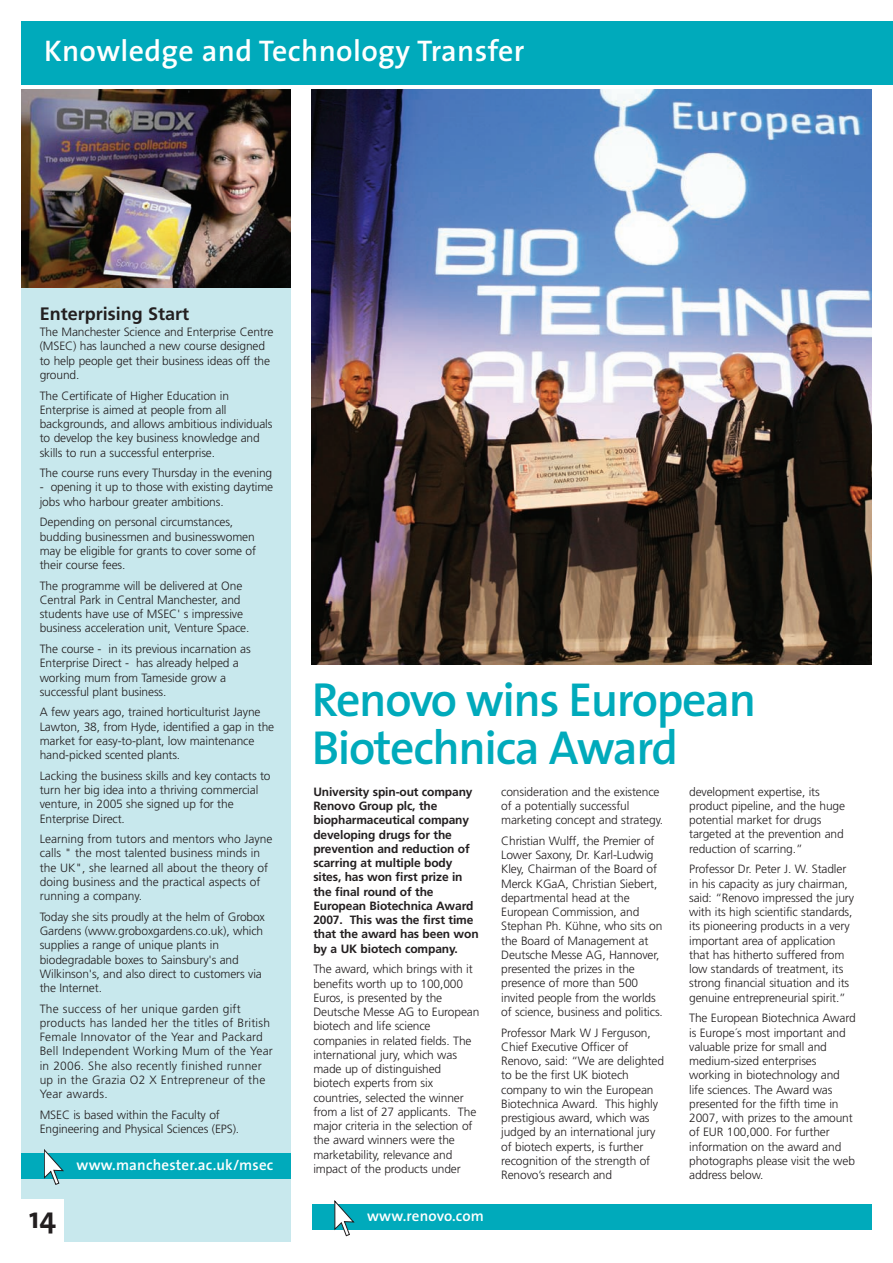
<style>
.page{position:relative;width:893px;height:1263px;background:#fff}
.page>*{position:absolute;margin:0;border:0;box-sizing:border-box;transform-origin:0 0}
.t1{font:600 48px/48px "The Sans";letter-spacing:-.03em;color:#0ab}
.t2{font:600 30px "The Sans";letter-spacing:.01em;color:#fff}
.t3{font:700 30px "The Sans";color:#231f20}
.t4{font:700 18px "Frutiger";color:#231f20}
.t5{font:600 15px "The Sans";letter-spacing:.01em;color:#fff}
.t6{font:300 12px/14.2px "Frutiger";letter-spacing:-.01em;color:#231f20}
.t7{font:700 12px/14.2px "Frutiger";letter-spacing:-.01em;color:#231f20}
.t8{font:300 12px/14.2px "Frutiger";letter-spacing:.015em;color:#231f20}
</style>
<div class="page">
<div style="left:21px;top:21px;width:872px;height:64px;background:#0ab"></div>
<img style="left:312px;top:89px;width:560px;height:575px">
<div style="left:21px;top:89px;width:270px;height:1153px;background:#c8e8ed"></div>
<img style="left:21px;top:89px;width:270px;height:198px">
<div style="left:21px;top:1199px;width:43px;height:43px;background:#fff"></div>
<div style="left:21px;top:1153px;width:270px;height:26px;background:#0ab"></div>
<svg style="left:44px;top:1149px;width:19px;height:36px"></svg>
<div style="left:312px;top:1204px;width:560px;height:26px;background:#0ab"></div>
<svg style="left:335px;top:1200px;width:19px;height:36px"></svg>
<h2 class="t2" style="left:44px;top:39px;width:482px">Knowledge and Technology Transfer</h2>
<h3 class="t4" style="left:40px;top:306px;width:151px">Enterprising Start</h3>
<p class="t6" style="left:40px;top:326px;width:235px">The Manchester Science and Enterprise Centre (MSEC) has launched a new course designed to help people get their business ideas off the ground.</p>
<p class="t6" style="left:40px;top:389px;width:234px">The Certificate of Higher Education in Enterprise is aimed at people from all backgrounds, and allows ambitious individuals to develop the key business knowledge and skills to run a successful enterprise.</p>
<p class="t6" style="left:40px;top:467px;width:234px">The course runs every Thursday in the evening</p>
<p class="t6" style="left:40px;top:481px;width:235px">- opening it up to those with existing daytime jobs who harbour greater ambitions.</p>
<p class="t6" style="left:40px;top:516px;width:218px">Depending on personal circumstances, budding businessmen and businesswomen may be eligible for grants to cover some of their course fees.</p>
<p class="t6" style="left:40px;top:579px;width:211px">The programme will be delivered at One Central Park in Central Manchester, and students have use of MSEC' s impressive business acceleration unit, Venture Space.</p>
<p class="t6" style="left:40px;top:643px;width:212px">The course - in its previous incarnation as Enterprise Direct - has already helped a working mum from Tameside grow a successful plant business.</p>
<p class="t6" style="left:40px;top:706px;width:236px">A few years ago, trained horticulturist Jayne Lawton, 38, from Hyde, identified a gap in the market for easy-to-plant, low maintenance hand-picked scented plants.</p>
<p class="t6" style="left:40px;top:769px;width:232px">Lacking the business skills and key contacts to turn her big idea into a thriving commercial venture, in 2005 she signed up for the Enterprise Direct.</p>
<p class="t6" style="left:40px;top:833px;width:234px">Learning from tutors and mentors who Jayne calls " the most talented business minds in the UK", she learned all about the theory of doing business and the practical aspects of running a company.</p>
<p class="t6" style="left:40px;top:910px;width:227px">Today she sits proudly at the helm of Grobox Gardens (www.groboxgardens.co.uk), which supplies a range of unique plants in biodegradable boxes to Sainsbury's and Wilkinson's, and also direct to customers via the Internet.</p>
<p class="t8" style="left:40px;top:1002px;width:235px">The success of her unique garden gift products has landed her the titles of British Female Innovator of the Year and Packard Bell Independent Working Mum of the Year in 2006. She also recently finished runner up in the Grazia O2 X Entrepreneur of the Year awards.</p>
<p class="t6" style="left:40px;top:1108px;width:201px">MSEC is based within the Faculty of<br>Engineering and Physical Sciences (EPS).</p>
<h2 class="t3" style="left:29px;top:1206px;width:28px">14</h2>
<p class="t5" style="left:76px;top:1159px;width:198px">www.manchester.ac.uk/msec</p>
<h1 class="t1" style="left:312px;top:681px;width:446px">Renovo wins European<br>Biotechnica Award</h1>
<p class="t7" style="left:313px;top:785px;width:167px">University spin-out company<br>Renovo Group plc, the biopharmaceutical company developing drugs for the prevention and reduction of scarring at multiple body sites, has won first prize in the final round of the<br>European Biotechnica Award<br>2007. This was the first time that the award has been won by a UK biotech company.</p>
<p class="t6" style="left:313px;top:963px;width:168px">The award, which brings with it benefits worth up to 100,000<br>Euros, is presented by the<br>Deutsche Messe AG to European biotech and life science companies in related fields. The international jury, which was made up of distinguished biotech experts from six countries, selected the winner from a list of 27 applicants. The major criteria in the selection of the award winners were the marketability, relevance and impact of the products under</p>
<p class="t5" style="left:367px;top:1210px;width:118px">www.renovo.com</p>
<p class="t6" style="left:501px;top:785px;width:163px">consideration and the existence of a potentially successful marketing concept and strategy.</p>
<p class="t6" style="left:501px;top:834px;width:163px">Christian Wulff, the Premier of<br>Lower Saxony, Dr. Karl-Ludwig<br>Kley, Chairman of the Board of<br>Merck KGaA, Christian Siebert, departmental head at the<br>European Commission, and<br>Stephan Ph. Kühne, who sits on the Board of Management at<br>Deutsche Messe AG, Hannover, presented the prizes in the presence of more than 500 invited people from the worlds of science, business and politics.</p>
<p class="t6" style="left:501px;top:1026px;width:164px">Professor Mark W J Ferguson,<br>Chief Executive Officer of<br>Renovo, said: “We are delighted to be the first UK biotech company to win the European<br>Biotechnica Award. This highly prestigious award, which was judged by an international jury of biotech experts, is further recognition of the strength of<br>Renovo’s research and</p>
<p class="t6" style="left:689px;top:785px;width:157px">development expertise, its product pipeline, and the huge potential market for drugs targeted at the prevention and reduction of scarring.”</p>
<p class="t6" style="left:689px;top:863px;width:166px">Professor Dr. Peter J. W. Stadler in his capacity as jury chairman, said: “Renovo impressed the jury with its high scientific standards, its pioneering products in a very important area of application that has hitherto suffered from low standards of treatment, its strong financial situation and its genuine entrepreneurial spirit.”</p>
<p class="t6" style="left:689px;top:1012px;width:168px">The European Biotechnica Award is Europe´s most important and valuable prize for small and medium-sized enterprises working in biotechnology and life sciences. The Award was presented for the fifth time in<br>2007, with prizes to the amount of EUR 100,000. For further information on the award and photographs please visit the web address below.</p>
</div>
